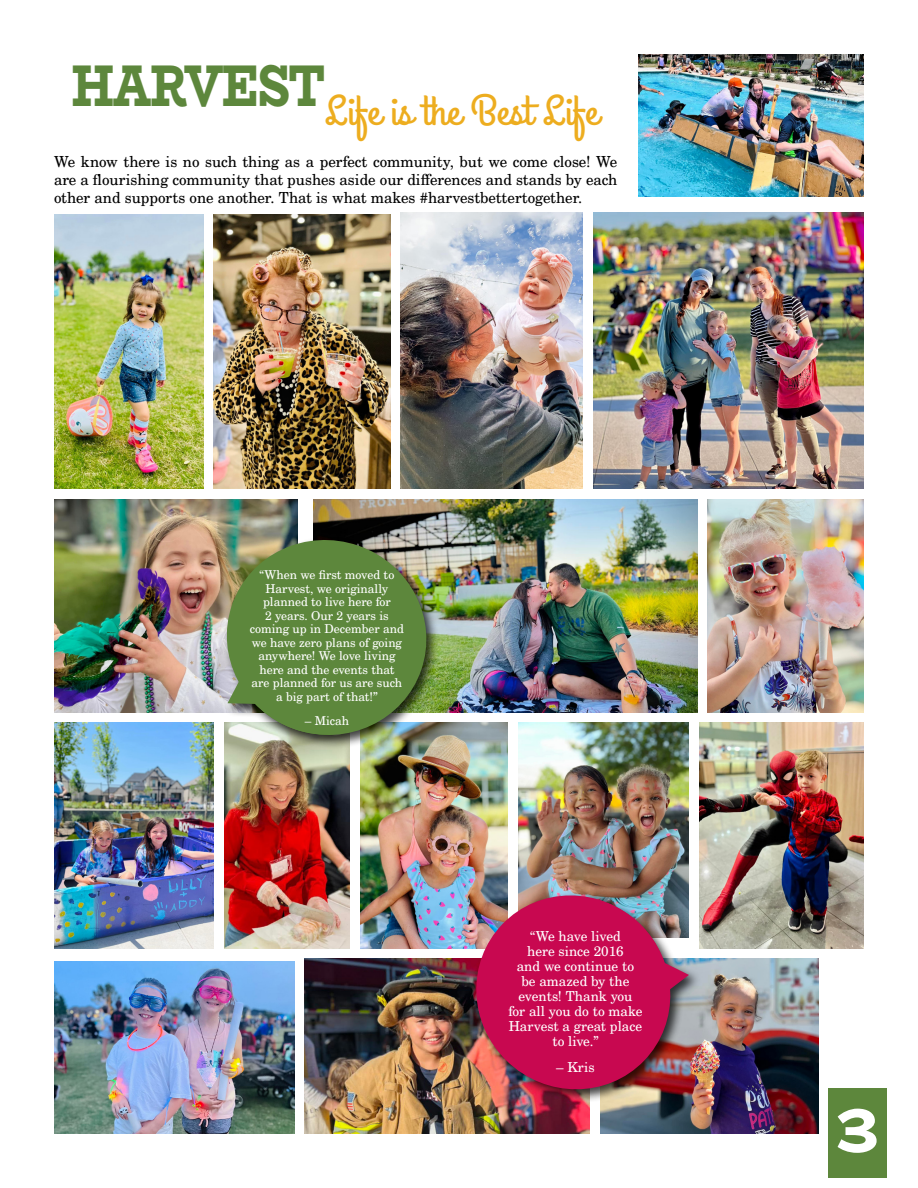
<style>
.page{position:relative;width:918px;height:1188px;background:#fff}
.page>*{position:absolute;margin:0;border:0;box-sizing:border-box;transform-origin:0 0}
.t1{font:800 69px "Bio Rhyme";color:#fff}
.t2{font:41.85px "Grand Hotel";color:#edad1f;scale:1.08 1}
.t3{font:15px/18px "C059";color:#000;text-align:justify}
.t4{font:13.5px/15px "C059";color:#fff;text-align:center}
.t5{font:12px/13.5px "C059";color:#fff;text-align:center}
</style>
<div class="page">
<div style="left:829px;top:1088px;width:58px;height:89px;background:#5d873c"></div>
<img style="left:638px;top:54px;width:226px;height:143px">
<img style="left:214px;top:215px;width:176px;height:274px">
<img style="left:54px;top:215px;width:149px;height:274px">
<img style="left:313px;top:499px;width:384px;height:213px">
<img style="left:594px;top:213px;width:270px;height:276px">
<img style="left:54px;top:723px;width:160px;height:225px">
<img style="left:305px;top:959px;width:285px;height:175px">
<img style="left:708px;top:499px;width:156px;height:213px">
<img style="left:600px;top:959px;width:219px;height:175px">
<img style="left:518px;top:723px;width:171px;height:161px">
<img style="left:401px;top:213px;width:182px;height:276px">
<img style="left:224px;top:749px;width:126px;height:199px">
<img style="left:54px;top:961px;width:240px;height:173px">
<img style="left:360px;top:723px;width:148px;height:225px">
<img style="left:54px;top:499px;width:243px;height:213px">
<img style="left:699px;top:723px;width:165px;height:225px">
<img style="left:215px;top:528px;width:224px;height:219px">
<div style="left:473px;top:892px;width:229px;height:211px;background:#000;opacity:.75"></div>
<svg style="left:474px;top:884px;width:215px;height:208px"></svg>
<img style="left:466px;top:886px;width:215px;height:213px">
<h2 class="t2" style="left:71px;top:84px;width:490px"><sup>HARVEST</sup>Life is the Best Life</h2>
<p class="t3" style="left:54px;top:152px;width:565px">We know there is no such thing as a perfect community, but we come close! We are a flourishing community that pushes aside our differences and stands by each other and supports one another. That is what makes #harvestbettertogether.</p>
<p class="t5" style="left:250px;top:568px;width:156px">“When we first moved to<br>Harvest, we originally planned to live here for<br>2 years. Our 2 years is coming up in December and we have zero plans of going anywhere! We love living here and the events that are planned for us are such a big part of that!”</p>
<p class="t5" style="left:305px;top:713px;width:46px">– Micah</p>
<p class="t4" style="left:508px;top:928px;width:136px">“We have lived<br>here since 2016<br>and we continue to be amazed by the events! Thank you for all you do to make<br>Harvest a great place to live.”</p>
<p class="t4" style="left:556px;top:1059px;width:40px">– Kris</p>
<h1 class="t1" style="left:836px;top:1075px;width:45px">3</h1>
</div>
